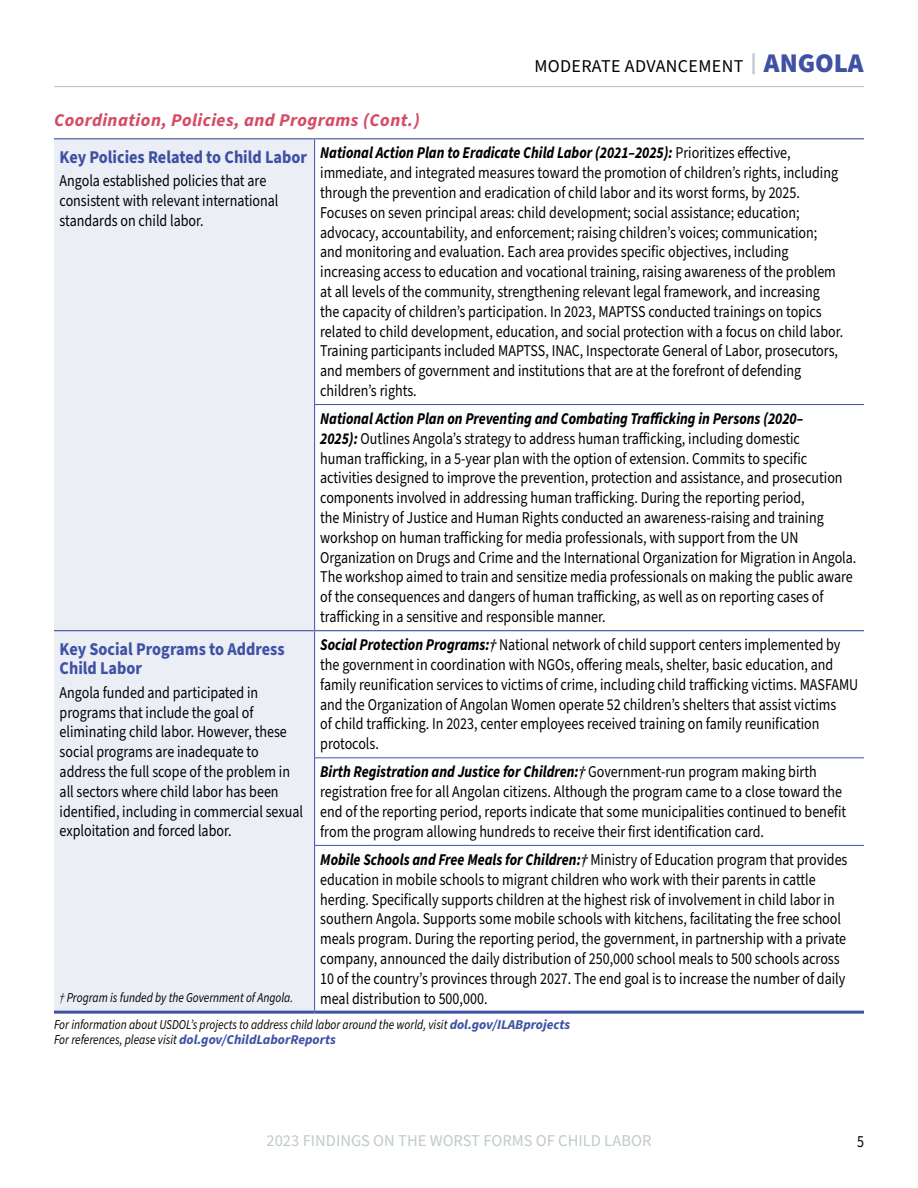
<style>
.page{position:relative;width:918px;height:1188px;background:#fff}
.page>*{position:absolute;margin:0;border:0;box-sizing:border-box;transform-origin:0 0}
.H3-HEADING_3{font:700 18px/19.5px "Source Sans Pro";color:#3f51a3;scale:.9 1}
.H1-HEADING_1{font:italic 700 18px "Source Sans Pro";letter-spacing:.025em;color:#d54c67}
.t1{font:18px "Source Sans Pro";letter-spacing:.02em;color:#000}
.t2{font:16.5px/19.8px "Source Sans Pro";color:#000;scale:.85 1}
.t3{font:16.5px "Source Sans Pro";color:#c0cacc}
.Footnotes{font:italic 13.5px/15px "Source Sans Pro";color:#000;scale:.85 1}
.s1{font-weight:900;font-size:27px;color:#3f51a3}
.s2{font-weight:700;font-style:italic}
.s3{font-family:"EB Garamond";font-weight:700;font-style:italic}
.s4{font-weight:700;color:#3f51a3}
.s5{font-family:"EB Garamond"}
</style>
<div class="page">
<hr style="left:54px;top:86px;width:810px;height:1px;background:#c0cacc">
<div style="left:54px;top:139px;width:260px;height:872px;background:#eceef6"></div>
<hr style="left:314px;top:139px;width:1px;height:265px;background:#3f51a3">
<hr style="left:314px;top:405px;width:1px;height:225px;background:#3f51a3">
<hr style="left:314px;top:631px;width:1px;height:127px;background:#3f51a3">
<hr style="left:314px;top:758px;width:550px;height:1px;background:#3f51a3">
<hr style="left:314px;top:758px;width:1px;height:87px;background:#3f51a3">
<hr style="left:314px;top:845px;width:550px;height:1px;background:#3f51a3">
<hr style="left:314px;top:846px;width:1px;height:165px;background:#3f51a3">
<hr style="left:54px;top:138px;width:261px;height:1px;background:#3f51a3">
<hr style="left:315px;top:138px;width:549px;height:1px;background:#3f51a3">
<hr style="left:54px;top:630px;width:261px;height:1px;background:#3f51a3">
<hr style="left:315px;top:630px;width:549px;height:1px;background:#3f51a3">
<hr style="left:54px;top:1011px;width:261px;height:3px;background:#3f51a3">
<hr style="left:315px;top:1011px;width:549px;height:3px;background:#3f51a3">
<hr style="left:314px;top:404px;width:550px;height:1px;background:#3f51a3">
<p class="H1-HEADING_1" style="left:54px;top:108px;width:367px">Coordination, Policies, and Programs (Cont.)</p>
<p class="t1" style="left:534px;top:54px;width:331px">MODERATE ADVANCEMENT <sup>|</sup> <span class="s1">ANGOLA</span></p>
<p class="H3-HEADING_3" style="left:60px;top:148px;width:276px">Key Policies Related to Child Labor</p>
<p class="t2" style="left:60px;top:172px;width:259px">Angola established policies that are consistent with relevant international standards on child labor.</p>
<p class="t2" style="left:320px;top:143px;width:617px"><span class="s2">National Action Plan to Eradicate Child Labor (2021–2025):</span> Prioritizes effective, immediate, and integrated measures toward the promotion of children’s rights, including through the prevention and eradication of child labor and its worst forms, by 2025.<br>Focuses on seven principal areas: child development; social assistance; education; advocacy, accountability, and enforcement; raising children’s voices; communication; and monitoring and evaluation. Each area provides specific objectives, including increasing access to education and vocational training, raising awareness of the problem at all levels of the community, strengthening relevant legal framework, and increasing<br>the capacity of children’s participation. In 2023, MAPTSS conducted trainings on topics related to child development, education, and social protection with a focus on child labor.<br>Training participants included MAPTSS, INAC, Inspectorate General of Labor, prosecutors, and members of government and institutions that are at the forefront of defending children’s rights.</p>
<p class="t2" style="left:320px;top:409px;width:632px"><span class="s2">National Action Plan on Preventing and Combating Trafficking in Persons (2020–<br>2025):</span> Outlines Angola’s strategy to address human trafficking, including domestic<br>human trafficking, in a 5-year plan with the option of extension. Commits to specific activities designed to improve the prevention, protection and assistance, and prosecution components involved in addressing human trafficking. During the reporting period,<br>the Ministry of Justice and Human Rights conducted an awareness-raising and training workshop on human trafficking for media professionals, with support from the UN Organization on Drugs and Crime and the International Organization for Migration in Angola.<br>The workshop aimed to train and sensitize media professionals on making the public aware of the consequences and dangers of human trafficking, as well as on reporting cases of trafficking in a sensitive and responsible manner.</p>
<p class="t2" style="left:320px;top:635px;width:635px"><span class="s2">Social Protection Programs:</span><span class="s3">†</span> National network of child support centers implemented by the government in coordination with NGOs, offering meals, shelter, basic education, and family reunification services to victims of crime, including child trafficking victims. MASFAMU and the Organization of Angolan Women operate 52 children’s shelters that assist victims<br>of child trafficking. In 2023, center employees received training on family reunification protocols.</p>
<p class="t2" style="left:320px;top:763px;width:620px"><span class="s2">Birth Registration and Justice for Children:</span><span class="s3">†</span> Government-run program making birth registration free for all Angolan citizens. Although the program came to a close toward the end of the reporting period, reports indicate that some municipalities continued to benefit from the program allowing hundreds to receive their first identification card.</p>
<p class="t2" style="left:320px;top:850px;width:622px"><span class="s2">Mobile Schools and Free Meals for Children:</span><span class="s3">†</span> Ministry of Education program that provides education in mobile schools to migrant children who work with their parents in cattle herding. Specifically supports children at the highest risk of involvement in child labor in southern Angola. Supports some mobile schools with kitchens, facilitating the free school meals program. During the reporting period, the government, in partnership with a private company, announced the daily distribution of 250,000 school meals to 500 schools across 10 of the country’s provinces through 2027. The end goal is to increase the number of daily meal distribution to 500,000.</p>
<p class="Footnotes" style="left:54px;top:1018px;width:609px">For information about USDOL’s projects to address child labor around the world, visit <span class="s4">dol.gov/ILABprojects<br></span>For references, please visit <span class="s4">dol.gov/ChildLaborReports</span></p>
<p class="H3-HEADING_3" style="left:60px;top:639px;width:251px">Key Social Programs to Address<br>Child Labor</p>
<p class="t2" style="left:60px;top:683px;width:288px">Angola funded and participated in programs that include the goal of eliminating child labor. However, these social programs are inadequate to address the full scope of the problem in all sectors where child labor has been identified, including in commercial sexual exploitation and forced labor.</p>
<p class="Footnotes" style="left:60px;top:990px;width:276px"><span class="s5">†</span> Program is funded by the Government of Angola.</p>
<p class="t3" style="left:267px;top:1130px;width:386px">2023 FINDINGS ON THE WORST FORMS OF CHILD LABOR</p>
<p class="t2" style="left:857px;top:1132px;width:10px">5</p>
</div>
